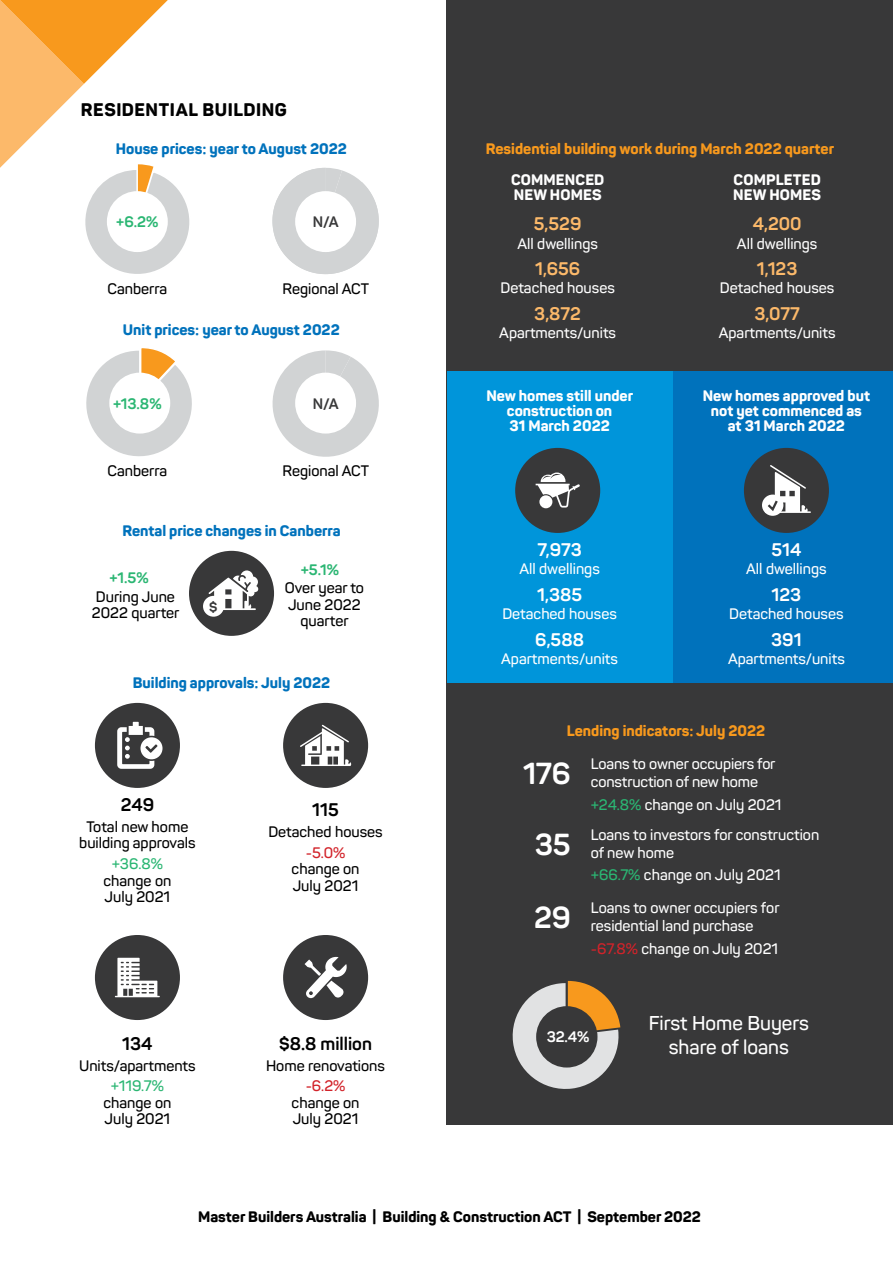
<style>
.page{position:relative;width:893px;height:1263px;background:#fff}
.page>*{position:absolute;margin:0;border:0;box-sizing:border-box;transform-origin:0 0}
.Economic_data_bullet{font:700 30px "Panton";letter-spacing:-.01em;color:#fff}
.Economic_data_bullet-2{font:600 19.65px/23.7px "Panton";color:#fff;text-align:center}
.Economic_data_bullet-3{font:700 18px "Panton";color:#fcb96a}
.Head_2{font:800 18px "Panton";letter-spacing:.03em;color:#000}
.Economic_data_bullet-4{font:700 18px "Panton";color:#fff}
.Economic_data_bullet-5{font:700 18px "Panton";color:#000}
.Economic_data_bullet-6{font:600 15px/18px "Panton";color:#fff}
.Economic_data_bullet-7{font:600 15px/16.5px "Panton";color:#000;text-align:center}
.Head_3_Left{font:800 15px/15px "Panton";color:#fff}
.Head_3_Left-2{font:800 15px "Panton";color:#0072bc}
.t1{font:800 15px "Panton";color:#000}
.Economic_data_bullet-8{font:800 15px "Panton";color:#f8991d}
.Head_3_Left-3{font:800 15px "Panton";color:#f8991d}
.Head_3{font:700 15px "Panton";color:#2bb673}
.Economic_data_bullet-9{font:600 15px "Panton";color:#2bb673}
.Head_3-2{font:700 15px "Panton";color:#383839}
.Economic_data_bullet-10{font:700 15px "Panton";color:#fff}
.Head_3-3{font:700 14.1px "Panton";color:#383839}
.s1{font-weight:600;font-size:15px;color:#fff}
.s2{color:#2bb673}
.s3{color:#d2232a}
</style>
<div class="page">
<svg style="left:0;top:0;width:190px;height:274px"></svg>
<svg style="left:86px;top:348px;width:106px;height:109px"></svg>
<svg style="left:272px;top:350px;width:107px;height:107px"></svg>
<svg style="left:272px;top:168px;width:107px;height:107px"></svg>
<div style="left:446px;top:0;width:447px;height:1124px;background:#383839"></div>
<div style="left:672px;top:372px;width:221px;height:311px;background:#0072bc"></div>
<div style="left:447px;top:372px;width:225px;height:311px;background:#0095da"></div>
<div style="left:109px;top:373px;width:61px;height:61px;background:#fff;border-radius:50%"></div>
<div style="left:107px;top:191px;width:61px;height:61px;background:#fff;border-radius:50%"></div>
<div style="left:295px;top:191px;width:61px;height:61px;background:#fff;border-radius:50%"></div>
<div style="left:283px;top:703px;width:85px;height:85px;background:#383839;border-radius:50%"></div>
<div style="left:95px;top:703px;width:85px;height:85px;background:#383839;border-radius:50%"></div>
<svg style="left:117px;top:722px;width:46px;height:47px"></svg>
<div style="left:283px;top:935px;width:85px;height:85px;background:#383839;border-radius:50%"></div>
<svg style="left:305px;top:957px;width:42px;height:41px"></svg>
<div style="left:189px;top:551px;width:85px;height:85px;background:#383839;border-radius:50%"></div>
<svg style="left:204px;top:570px;width:55px;height:40px"></svg>
<div style="left:203px;top:596px;width:21px;height:21px;background:#fff;border-radius:50%"></div>
<svg style="left:300px;top:725px;width:51px;height:41px"></svg>
<div style="left:295px;top:373px;width:61px;height:61px;background:#fff;border-radius:50%"></div>
<div style="left:95px;top:935px;width:85px;height:85px;background:#383839;border-radius:50%"></div>
<svg style="left:115px;top:958px;width:45px;height:39px"></svg>
<div style="left:515px;top:448px;width:85px;height:85px;background:#383839;border-radius:50%"></div>
<div style="left:744px;top:448px;width:85px;height:85px;background:#383839;border-radius:50%"></div>
<div style="left:762px;top:495px;width:21px;height:21px;background:#fff;border-radius:50%"></div>
<svg style="left:765px;top:465px;width:46px;height:48px"></svg>
<svg style="left:536px;top:472px;width:44px;height:36px"></svg>
<svg style="left:512px;top:981px;width:109px;height:108px"></svg>
<div style="left:536px;top:1006px;width:61px;height:61px;background:#383839;border-radius:50%"></div>
<p class="Head_2" style="left:81px;top:98px;width:304px">RESIDENTIAL BUILDING <span class="s1">on June 2020</span></p>
<p class="Head_3_Left-2" style="left:116px;top:139px;width:232px">House prices: year to August 2022</p>
<p class="Head_3" style="left:116px;top:213px;width:44px">+6.2%</p>
<p class="Head_3-2" style="left:313px;top:213px;width:28px">N/A</p>
<p class="Economic_data_bullet-7" style="left:108px;top:281px;width:61px">Canberra</p>
<p class="Economic_data_bullet-7" style="left:282px;top:281px;width:88px">Regional ACT</p>
<p class="Head_3_Left-2" style="left:123px;top:321px;width:218px">Unit prices: year to August 2022</p>
<p class="Head_3" style="left:113px;top:394px;width:50px">+13.8%</p>
<p class="Economic_data_bullet-7" style="left:108px;top:463px;width:61px">Canberra</p>
<p class="Head_3-2" style="left:313px;top:394px;width:28px">N/A</p>
<p class="Economic_data_bullet-7" style="left:282px;top:463px;width:88px">Regional ACT</p>
<p class="Head_3_Left-2" style="left:122px;top:521px;width:220px">Rental price changes in Canberra</p>
<p class="Head_3" style="left:110px;top:568px;width:40px">+1.5%</p>
<p class="Economic_data_bullet-7" style="left:92px;top:588px;width:89px;text-align:left">During June<br>2022 quarter</p>
<p class="Head_3-3" style="left:209px;top:598px;width:10px">$</p>
<p class="Head_3" style="left:301px;top:560px;width:40px">+5.1%</p>
<p class="Economic_data_bullet-7" style="left:285px;top:580px;width:81px">Over year to<br>June 2022 quarter</p>
<p class="Head_3_Left-2" style="left:133px;top:673px;width:199px">Building approvals: July 2022</p>
<p class="Economic_data_bullet-5" style="left:121px;top:794px;width:35px">249</p>
<p class="Economic_data_bullet-7" style="left:79px;top:818px;width:118px">Total new home building approvals</p>
<p class="Economic_data_bullet-9" style="left:112px;top:855px;width:53px">+36.8%</p>
<p class="Economic_data_bullet-7" style="left:103px;top:872px;width:69px;text-align:left">change on<br>July 2021</p>
<p class="Economic_data_bullet-5" style="left:122px;top:1032px;width:32px">134</p>
<p class="Economic_data_bullet-7" style="left:79px;top:1057px;width:118px">Units/apartments</p>
<p class="Economic_data_bullet-7" style="left:103px;top:1078px;width:69px"><span class="s2">+119.7% </span>change on<br>July 2021</p>
<p class="Economic_data_bullet-5" style="left:312px;top:798px;width:28px">115</p>
<p class="Economic_data_bullet-7" style="left:268px;top:823px;width:116px">Detached houses</p>
<p class="Economic_data_bullet-7" style="left:292px;top:844px;width:69px"><span class="s3">-5.0% </span>change on<br>July 2021</p>
<p class="Economic_data_bullet-5" style="left:279px;top:1032px;width:94px">$8.8 million</p>
<p class="Economic_data_bullet-7" style="left:266px;top:1057px;width:120px">Home renovations</p>
<p class="Economic_data_bullet-7" style="left:292px;top:1078px;width:69px"><span class="s3">-6.2% </span>change on<br>July 2021</p>
<p class="Economic_data_bullet-8" style="left:486px;top:139px;width:350px">Residential building work during March 2022 quarter</p>
<p class="Head_3_Left" style="left:511px;top:172px;width:95px">COMMENCED<br>NEW HOMES</p>
<p class="Economic_data_bullet-3" style="left:534px;top:213px;width:49px">5,529</p>
<p class="Economic_data_bullet-6" style="left:517px;top:234px;width:82px">All dwellings</p>
<p class="Economic_data_bullet-3" style="left:535px;top:258px;width:47px">1,656</p>
<p class="Economic_data_bullet-6" style="left:500px;top:279px;width:116px">Detached houses</p>
<p class="Economic_data_bullet-3" style="left:534px;top:302px;width:48px">3,872</p>
<p class="Economic_data_bullet-6" style="left:499px;top:324px;width:118px">Apartments/units</p>
<p class="Head_3_Left" style="left:733px;top:172px;width:89px">COMPLETED<br>NEW HOMES</p>
<p class="Economic_data_bullet-3" style="left:753px;top:213px;width:50px">4,200</p>
<p class="Economic_data_bullet-6" style="left:737px;top:234px;width:82px">All dwellings</p>
<p class="Economic_data_bullet-3" style="left:757px;top:258px;width:42px">1,123</p>
<p class="Economic_data_bullet-6" style="left:720px;top:279px;width:116px">Detached houses</p>
<p class="Economic_data_bullet-3" style="left:754px;top:302px;width:47px">3,077</p>
<p class="Economic_data_bullet-6" style="left:719px;top:324px;width:118px">Apartments/units</p>
<p class="Head_3_Left" style="left:486px;top:388px;width:148px;text-align:center">New homes still under construction on<br>31 March 2022</p>
<p class="Head_3_Left" style="left:703px;top:388px;width:169px;text-align:center">New homes approved but not yet commenced as at 31 March 2022</p>
<p class="Economic_data_bullet-4" style="left:537px;top:539px;width:46px">7,973</p>
<p class="Economic_data_bullet-6" style="left:519px;top:560px;width:82px">All dwellings</p>
<p class="Economic_data_bullet-4" style="left:537px;top:583px;width:46px">1,385</p>
<p class="Economic_data_bullet-6" style="left:502px;top:605px;width:116px">Detached houses</p>
<p class="Economic_data_bullet-4" style="left:535px;top:628px;width:50px">6,588</p>
<p class="Economic_data_bullet-6" style="left:501px;top:649px;width:118px">Apartments/units</p>
<p class="Economic_data_bullet-4" style="left:771px;top:539px;width:31px">514</p>
<p class="Economic_data_bullet-6" style="left:746px;top:560px;width:82px">All dwellings</p>
<p class="Economic_data_bullet-4" style="left:772px;top:583px;width:31px">123</p>
<p class="Economic_data_bullet-6" style="left:729px;top:605px;width:116px">Detached houses</p>
<p class="Economic_data_bullet-4" style="left:771px;top:628px;width:32px">391</p>
<p class="Economic_data_bullet-6" style="left:728px;top:649px;width:118px">Apartments/units</p>
<p class="Head_3_Left-3" style="left:567px;top:721px;width:200px">Lending indicators: July 2022</p>
<p class="Economic_data_bullet" style="left:523px;top:755px;width:49px">176</p>
<p class="Economic_data_bullet" style="left:535px;top:825px;width:37px">35</p>
<p class="Economic_data_bullet" style="left:534px;top:899px;width:38px">29</p>
<p class="Economic_data_bullet-6" style="left:591px;top:755px;width:186px">Loans to owner occupiers for construction of new home</p>
<p class="Economic_data_bullet-6" style="left:591px;top:795px;width:192px"><span class="s2">+24.8%</span> change on July 2021</p>
<p class="Economic_data_bullet-6" style="left:591px;top:826px;width:230px">Loans to investors for construction of new home</p>
<p class="Economic_data_bullet-6" style="left:591px;top:866px;width:191px"><span class="s2">+66.7%</span> change on July 2021</p>
<p class="Economic_data_bullet-6" style="left:591px;top:899px;width:190px">Loans to owner occupiers for residential land purchase</p>
<p class="Economic_data_bullet-6" style="left:591px;top:939px;width:189px"><span class="s3">-67.8%</span> change on July 2021</p>
<p class="Economic_data_bullet-10" style="left:547px;top:1027px;width:44px">32.4%</p>
<p class="Economic_data_bullet-2" style="left:649px;top:1011px;width:162px">First Home Buyers share of loans</p>
<p class="t1" style="left:198px;top:1207px;width:504px">Master Builders Australia | Building &amp; Construction ACT | September 2022</p>
</div>
